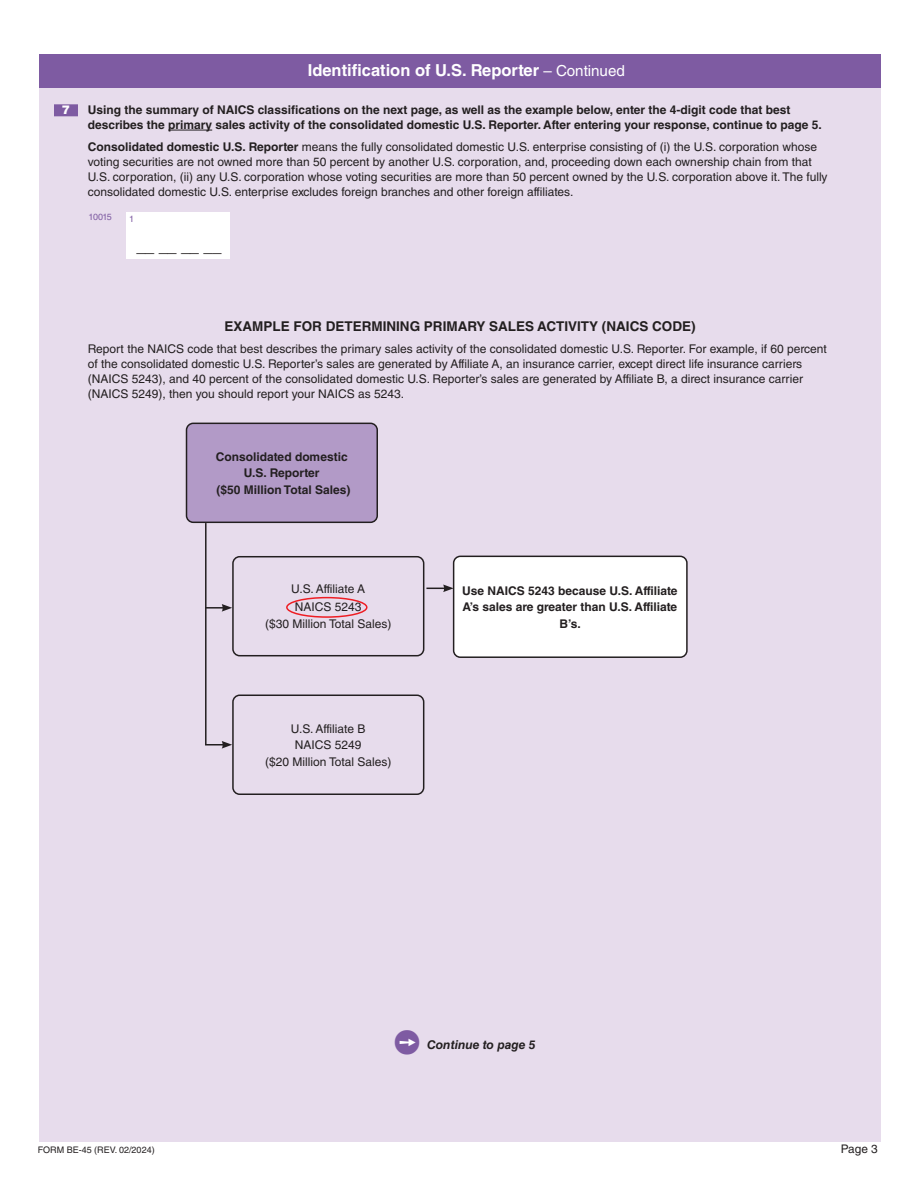
<style>
.page{position:relative;width:918px;height:1188px;background:#fff}
.page>*{position:absolute;margin:0;border:0;box-sizing:border-box;transform-origin:0 0}
.t1{font:30px "MS P Gothic";color:#7e5ba2}
.t2{font:700 16.5px "Helvetica LT Std";color:#fff}
.Paragraph_Style_1{font:16.5px "Helvetica LT Std";color:#231f20}
.Paragraph_Style_1-2{font:700 13.5px "Helvetica LT Std";color:#231f20}
.Paragraph_Style_1-3{font:12px/15px "Helvetica LT Std";color:#231f20}
.Paragraph_Style_1-4{font:700 12px/16.5px "Helvetica LT Std";color:#231f20;text-align:center}
.t3{font:italic 700 12px "Helvetica LT Std";color:#231f20}
.Paragraph_Style_1-5{font:900 12px "Helvetica LT Std";color:#fff}
.t4{font:11.85px "Helvetica LT Std";color:#231f20}
.t5{font:9px "Helvetica LT Std";color:#231f20}
.codes{font:9px "Helvetica LT Std";letter-spacing:-.045em;color:#7e5ba2}
.s1{font-weight:400;font-size:15.15px}
.s2{font-weight:700}
.s3{font-family:"MS P Gothic";font-weight:400;font-style:normal;font-size:21px;color:#fff}
</style>
<div class="page">
<div style="left:39px;top:74px;width:841px;height:1068px;background:#e7dcec"></div>
<div style="left:39px;top:54px;width:841px;height:33px;background:#7e5ba2"></div>
<div style="left:54px;top:104px;width:24px;height:12px;background:#7e5ba2"></div>
<hr style="left:168px;top:130px;width:44px;height:1px;background:#231f20">
<div style="left:454px;top:556px;width:233px;height:101px;background:#fff;border-radius:7px"></div>
<div style="left:453px;top:556px;width:235px;height:102px;border:2px solid #231f20;border-radius:7px"></div>
<div style="left:187px;top:423px;width:190px;height:99px;background:#b29ac7;border-radius:7px"></div>
<div style="left:186px;top:423px;width:192px;height:100px;border:2px solid #231f20;border-radius:7px"></div>
<div style="left:232px;top:556px;width:192px;height:100px;border:2px solid #231f20;border-radius:7px"></div>
<div style="left:232px;top:695px;width:192px;height:100px;border:2px solid #231f20;border-radius:7px"></div>
<svg style="left:204px;top:522px;width:28px;height:227px"></svg>
<div style="left:286px;top:597px;width:82px;height:21px;border:2px solid #ee1d23;border-radius:50%"></div>
<svg style="left:426px;top:584px;width:28px;height:8px"></svg>
<div style="left:126px;top:213px;width:104px;height:46px;background:#fff"></div>
<p class="t2" style="left:308px;top:60px;width:319px">Identification of U.S. Reporter <span class="s1">– Continued</span></p>
<p class="Paragraph_Style_1-5" style="left:62px;top:102px;width:10px">7</p>
<p class="Paragraph_Style_1-4" style="left:88px;top:103px;width:736px;line-height:14.4px;text-align:left">Using the summary of NAICS classifications on the next page, as well as the example below, enter the 4-digit code that best describes the primary sales activity of the consolidated domestic U.S. Reporter. After entering your response, continue to page 5.</p>
<p class="Paragraph_Style_1-3" style="left:88px;top:139px;width:741px"><span class="s2">Consolidated domestic U.S. Reporter</span> means the fully consolidated domestic U.S. enterprise consisting of (i) the U.S. corporation whose voting securities are not owned more than 50 percent by another U.S. corporation, and, proceeding down each ownership chain from that U.S. corporation, (ii) any U.S. corporation whose voting securities are more than 50 percent owned by the U.S. corporation above it. The fully consolidated domestic U.S. enterprise excludes foreign branches and other foreign affiliates.</p>
<p class="codes" style="left:88px;top:212px;width:25px">10015</p>
<p class="codes" style="left:129px;top:214px;width:7px">1</p>
<p class="Paragraph_Style_1" style="left:136px;top:237px;width:87px">__ __ __ __</p>
<p class="Paragraph_Style_1-2" style="left:224px;top:318px;width:473px">EXAMPLE FOR DETERMINING PRIMARY SALES ACTIVITY (NAICS CODE)</p>
<p class="Paragraph_Style_1-3" style="left:88px;top:341px;width:741px">Report the NAICS code that best describes the primary sales activity of the consolidated domestic U.S. Reporter. For example, if 60 percent of the consolidated domestic U.S. Reporter’s sales are generated by Affiliate A, an insurance carrier, except direct life insurance carriers (NAICS 5243), and 40 percent of the consolidated domestic U.S. Reporter’s sales are generated by Affiliate B, a direct insurance carrier (NAICS 5249), then you should report your NAICS as 5243.</p>
<p class="Paragraph_Style_1-4" style="left:216px;top:448px;width:133px">Consolidated domestic<br>U.S. Reporter</p>
<p class="Paragraph_Style_1-4" style="left:216px;top:481px;width:135px">($50 Million Total Sales)</p>
<p class="Paragraph_Style_1-3" style="left:291px;top:580px;width:75px;line-height:18px">U.S. Affiliate A<br>NAICS 5243</p>
<p class="Paragraph_Style_1-3" style="left:265px;top:616px;width:128px">($30 Million Total Sales)</p>
<p class="Paragraph_Style_1-3" style="left:291px;top:721px;width:76px">U.S. Affiliate B</p>
<p class="Paragraph_Style_1-3" style="left:295px;top:737px;width:68px">NAICS 5249</p>
<p class="Paragraph_Style_1-3" style="left:265px;top:754px;width:128px">($20 Million Total Sales)</p>
<p class="Paragraph_Style_1-4" style="left:462px;top:582px;width:217px">Use NAICS 5243 because U.S. Affiliate<br>A’s sales are greater than U.S. Affiliate<br>B’s.</p>
<p class="t1" style="left:392px;top:1027px;width:31px">●</p>
<p class="t3" style="left:397px;top:1037px;width:140px"><span class="s3">➙</span> Continue to page 5</p>
<p class="t5" style="left:38px;top:1145px;width:118px">FORM BE-45 (REV. 02/2024)</p>
<p class="t4" style="left:841px;top:1142px;width:38px">Page 3</p>
</div>
